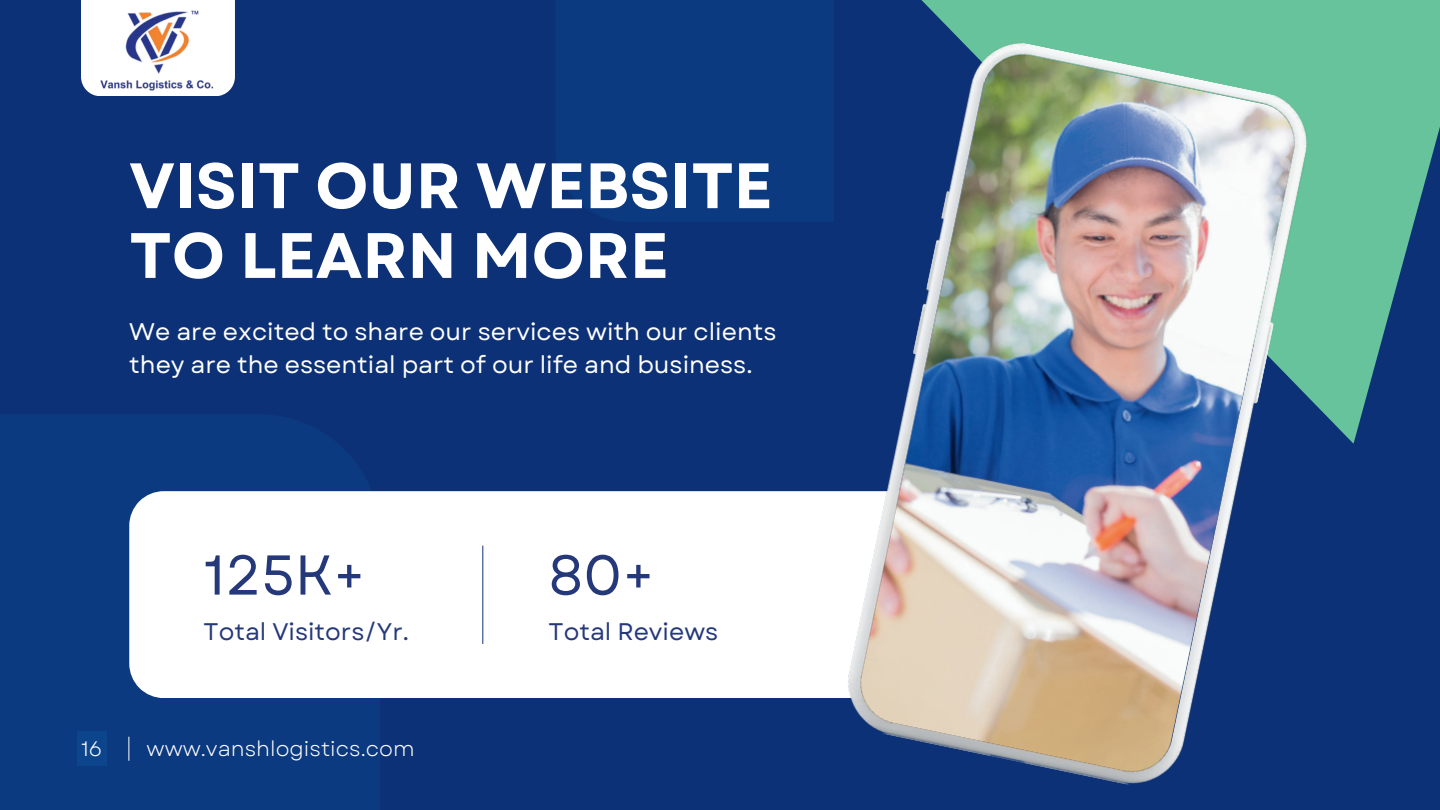
<style>
.page{position:relative;width:1440px;height:810px;background:#0c3176}
.page>*{position:absolute;margin:0;border:0;box-sizing:border-box;transform-origin:0 0}
.t1{font:700 64px/69.8px "Garet";color:#fff}
.t2{font:56px "Garet";color:#24387a}
.t3{font:24px/33px "Garet";color:#fff}
.t4{font:24px "Garet";color:#24387a}
.t5{font:21px "Garet";color:#fff}
</style>
<div class="page">
<div style="left:0;top:414px;width:380px;height:396px;background:#0c3a80"></div>
<svg style="left:129px;top:737px;width:1px;height:24px"></svg>
<svg style="left:921px;top:0;width:519px;height:444px;fill:#66c39b"></svg>
<div style="left:129px;top:491px;width:706px;height:207px;background:#fff"></div>
<img style="left:835px;top:34px;width:485px;height:751px">
<div style="left:77px;top:731px;width:29px;height:35px;background:#0c458c"></div>
<div style="left:556px;top:0;width:278px;height:222px;background:#0c3a80"></div>
<hr style="left:482px;top:546px;width:1px;height:98px;background:#0c3176">
<div style="left:81px;top:0;width:154px;height:96px;background:#fff"></div>
<img style="left:99px;top:4px;width:116px;height:92px">
<h1 class="t1" style="left:129px;top:153px;width:645px">VISIT OUR WEBSITE<br>TO LEARN MORE</h1>
<p class="t3" style="left:129px;top:316px;width:649px">We are excited to share our services with our clients they are the essential part of our life and business.</p>
<p class="t5" style="left:81px;top:736px;width:23px">16</p>
<h2 class="t2" style="left:204px;top:541px;width:163px">125K+</h2>
<p class="t4" style="left:204px;top:617px;width:207px">Total Visitors/Yr.</p>
<p class="t5" style="left:147px;top:736px;width:270px">www.vanshlogistics.com</p>
<h2 class="t2" style="left:549px;top:541px;width:107px">80+</h2>
<p class="t4" style="left:549px;top:617px;width:171px">Total Reviews</p>
</div>
